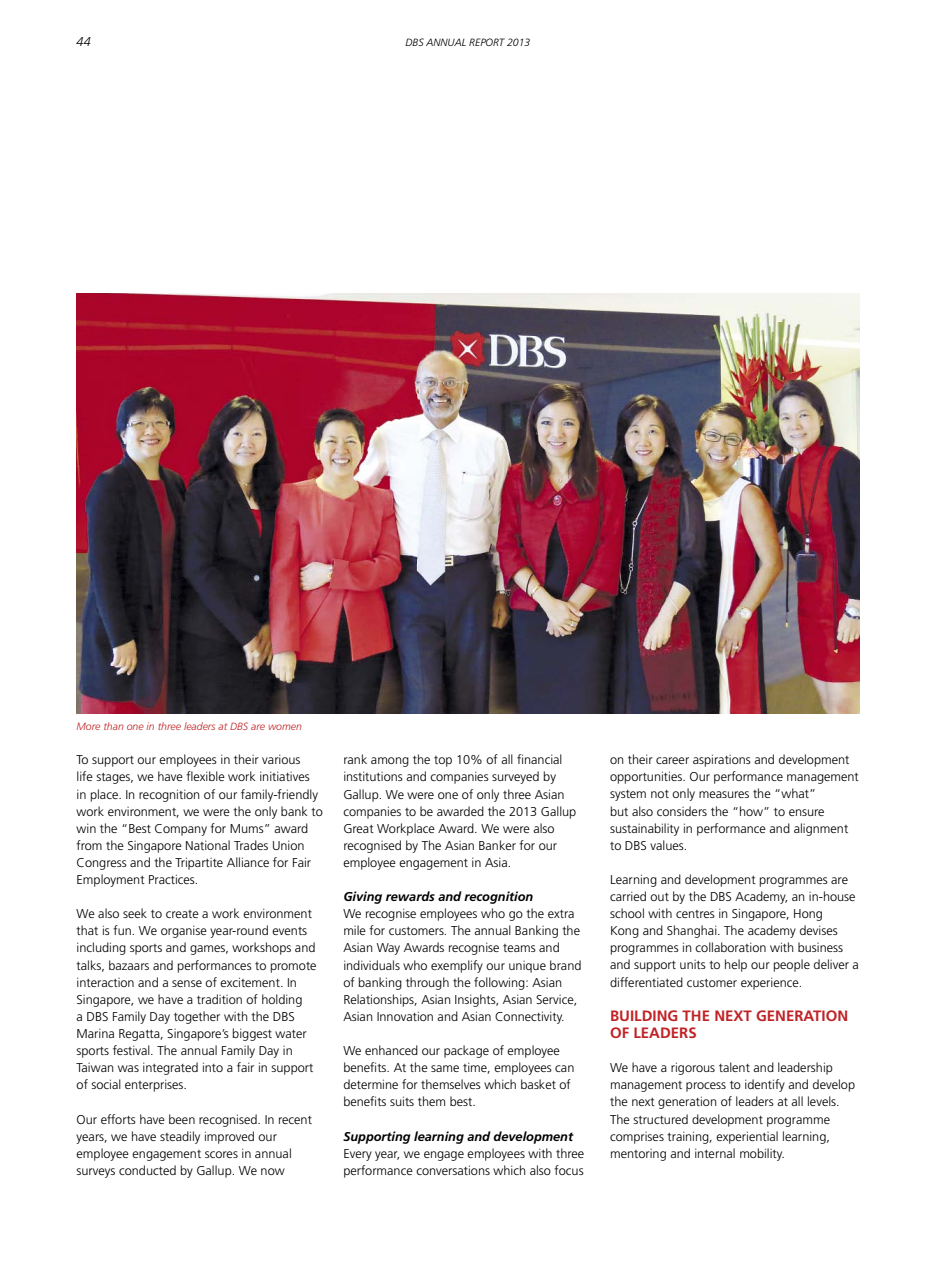
<style>
.page{position:relative;width:936px;height:1276px;background:#fff}
.page>*{position:absolute;margin:0;border:0;box-sizing:border-box;transform-origin:0 0}
.t1{font:700 15px/17.1px "Frutiger";color:#c02327}
.t2{font:300 12.75px/17.1px "Frutiger";color:#000}
.t3{font:italic 300 12.75px "Frutiger";color:#000}
.t4{font:italic 300 10.5px "Frutiger";color:#c02327}
.t5{font:italic 300 10.5px "Frutiger";color:#000}
.s1{font-weight:700;font-style:italic}
</style>
<div class="page">
<img style="left:77px;top:294px;width:782px;height:419px">
<p class="t3" style="left:77px;top:34px;width:16px">44</p>
<p class="t5" style="left:405px;top:36px;width:126px">DBS Annual Report 2013</p>
<p class="t4" style="left:77px;top:720px;width:227px">More than one in three leaders at DBS are women</p>
<p class="t2" style="left:77px;top:751px;width:248px">To support our employees in their various<br>life stages, we have flexible work initiatives in place. In recognition of our family-friendly work environment, we were the only bank to win the “Best Company for Mums” award from the Singapore National Trades Union Congress and the Tripartite Alliance for Fair Employment Practices.</p>
<p class="t2" style="left:77px;top:905px;width:241px">We also seek to create a work environment that is fun. We organise year-round events including sports and games, workshops and talks, bazaars and performances to promote interaction and a sense of excitement. In Singapore, we have a tradition of holding<br>a DBS Family Day together with the DBS Marina Regatta, Singapore’s biggest water sports festival. The annual Family Day in Taiwan was integrated into a fair in support of social enterprises.</p>
<p class="t2" style="left:77px;top:1110px;width:237px">Our efforts have been recognised. In recent years, we have steadily improved our employee engagement scores in annual surveys conducted by Gallup. We now</p>
<p class="t2" style="left:343px;top:751px;width:234px">rank among the top 10% of all financial institutions and companies surveyed by Gallup. We were one of only three Asian companies to be awarded the 2013 Gallup Great Workplace Award. We were also recognised by The Asian Banker for our employee engagement in Asia.</p>
<p class="t2" style="left:343px;top:888px;width:240px"><span class="s1">Giving rewards and recognition<br></span>We recognise employees who go the extra mile for customers. The annual Banking the Asian Way Awards recognise teams and individuals who exemplify our unique brand of banking through the following: Asian Relationships, Asian Insights, Asian Service, Asian Innovation and Asian Connectivity.</p>
<p class="t2" style="left:343px;top:1042px;width:232px">We enhanced our package of employee benefits. At the same time, employees can determine for themselves which basket of benefits suits them best.</p>
<p class="t2" style="left:343px;top:1127px;width:242px"><span class="s1">Supporting learning and development<br></span>Every year, we engage employees with three performance conversations which also focus</p>
<p class="t2" style="left:610px;top:751px;width:250px">on their career aspirations and development opportunities. Our performance management system not only measures the “what”<br>but also considers the “how” to ensure sustainability in performance and alignment to DBS values.</p>
<p class="t2" style="left:610px;top:871px;width:250px">Learning and development programmes are carried out by the DBS Academy, an in-house school with centres in Singapore, Hong<br>Kong and Shanghai. The academy devises programmes in collaboration with business and support units to help our people deliver a differentiated customer experience.</p>
<p class="t1" style="left:610px;top:1007px;width:240px">BUILDING THE NEXT GENERATION<br>OF LEADERS</p>
<p class="t2" style="left:610px;top:1059px;width:246px">We have a rigorous talent and leadership management process to identify and develop the next generation of leaders at all levels.<br>The structured development programme comprises training, experiential learning, mentoring and internal mobility.</p>
</div>
